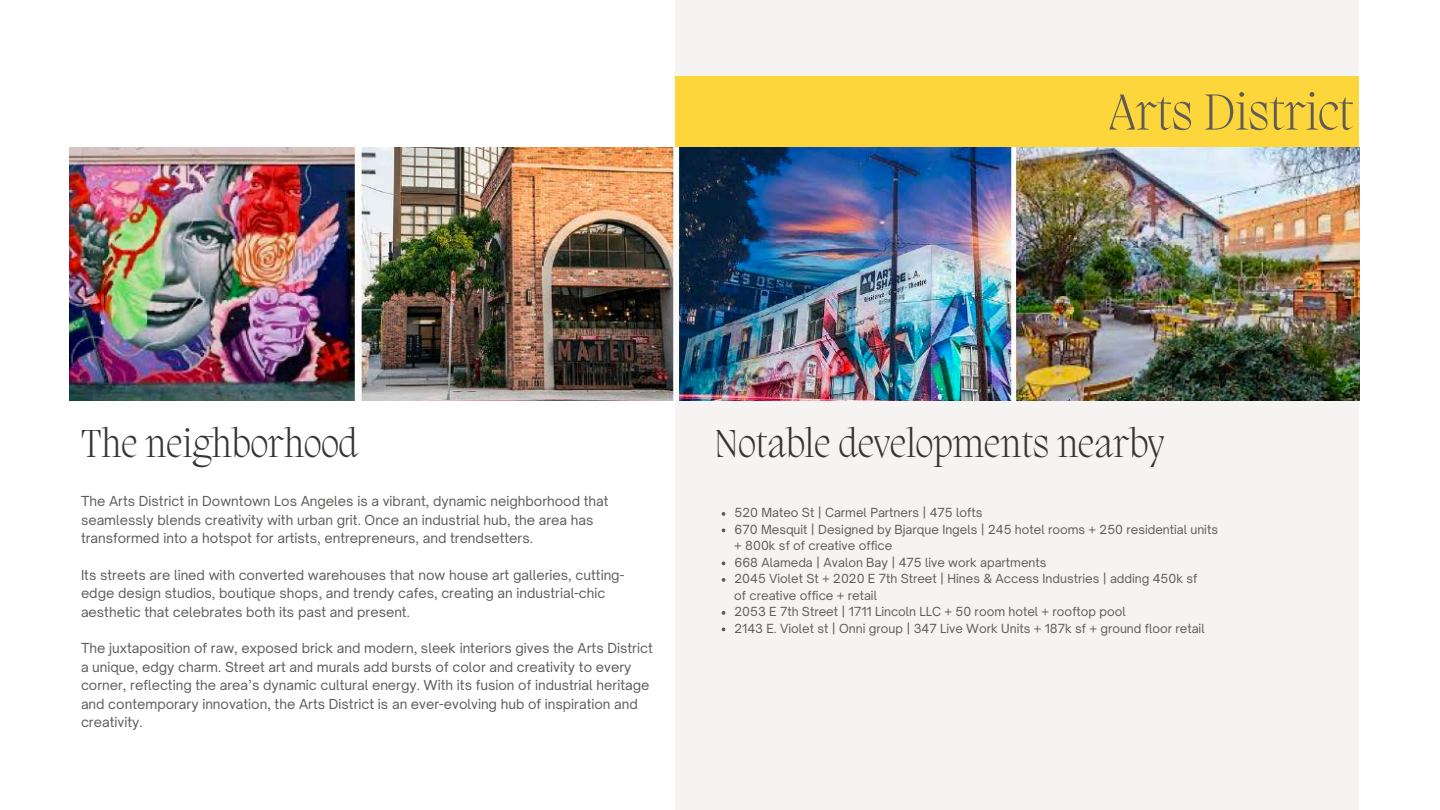
<style>
.page{position:relative;width:1440px;height:810px;background:#fff}
.page>*{position:absolute;margin:0;border:0;box-sizing:border-box;transform-origin:0 0}
.t1{font:200 51.9px "Migra";color:#5e5b58}
.t2{font:200 40px "Migra";color:#373533}
.t3{font:13.2px/18.4px "Open Sauce One";color:#5e5b58}
.t4{font:12px "Open Sauce One";color:#5e5b58}
</style>
<div class="page">
<div style="left:675px;top:0;width:684px;height:810px;background:#f6f4f2"></div>
<div style="left:675px;top:76px;width:684px;height:72px;background:#fdd63b"></div>
<img style="left:69px;top:148px;width:1290px;height:252px">
<svg style="left:722px;top:512px;width:3px;height:4px"></svg>
<svg style="left:722px;top:578px;width:3px;height:4px"></svg>
<svg style="left:722px;top:611px;width:3px;height:4px"></svg>
<h2 class="t1" style="left:1109px;top:88px;width:246px">Arts District</h2>
<p class="t2" style="left:81px;top:425px;width:279px">The neighborhood</p>
<p class="t2" style="left:714px;top:425px;width:452px">Notable developments nearby</p>
<p class="t3" style="left:81px;top:492px;width:529px">The Arts District in Downtown Los Angeles is a vibrant, dynamic neighborhood that seamlessly blends creativity with urban grit. Once an industrial hub, the area has transformed into a hotspot for artists, entrepreneurs, and trendsetters.</p>
<p class="t3" style="left:81px;top:566px;width:545px">Its streets are lined with converted warehouses that now house art galleries, cutting&shy;edge design studios, boutique shops, and trendy cafes, creating an industrial-chic aesthetic that celebrates both its past and present.</p>
<p class="t3" style="left:81px;top:639px;width:573px">The juxtaposition of raw, exposed brick and modern, sleek interiors gives the Arts District a unique, edgy charm. Street art and murals add bursts of color and creativity to every corner, reflecting the area’s dynamic cultural energy. With its fusion of industrial heritage and contemporary innovation, the Arts District is an ever-evolving hub of inspiration and creativity.</p>
<p class="t4" style="left:735px;top:505px;width:249px">520 Mateo St | Carmel Partners | 475 lofts</p>
<p class="t4" style="left:735px;top:522px;width:485px">670 Mesquit | Designed by Bjarque Ingels | 245 hotel rooms + 250 residential units</p>
<p class="t4" style="left:734px;top:538px;width:160px">+ 800k sf of creative office</p>
<p class="t4" style="left:735px;top:555px;width:313px">668 Alameda | Avalon Bay | 475 live work apartments</p>
<h2 class="t4" style="left:735px;top:571px;width:464px">2045 Violet St + 2020 E 7th Street | Hines &amp; Access Industries | adding 450k sf</h2>
<p class="t4" style="left:734px;top:588px;width:144px">of creative office + retail</p>
<p class="t4" style="left:735px;top:604px;width:393px">2053 E 7th Street | 1711 Lincoln LLC + 50 room hotel + rooftop pool</p>
<p class="t4" style="left:735px;top:621px;width:472px">2143 E. Violet st | Onni group | 347 Live Work Units + 187k sf + ground floor retail</p>
</div>
